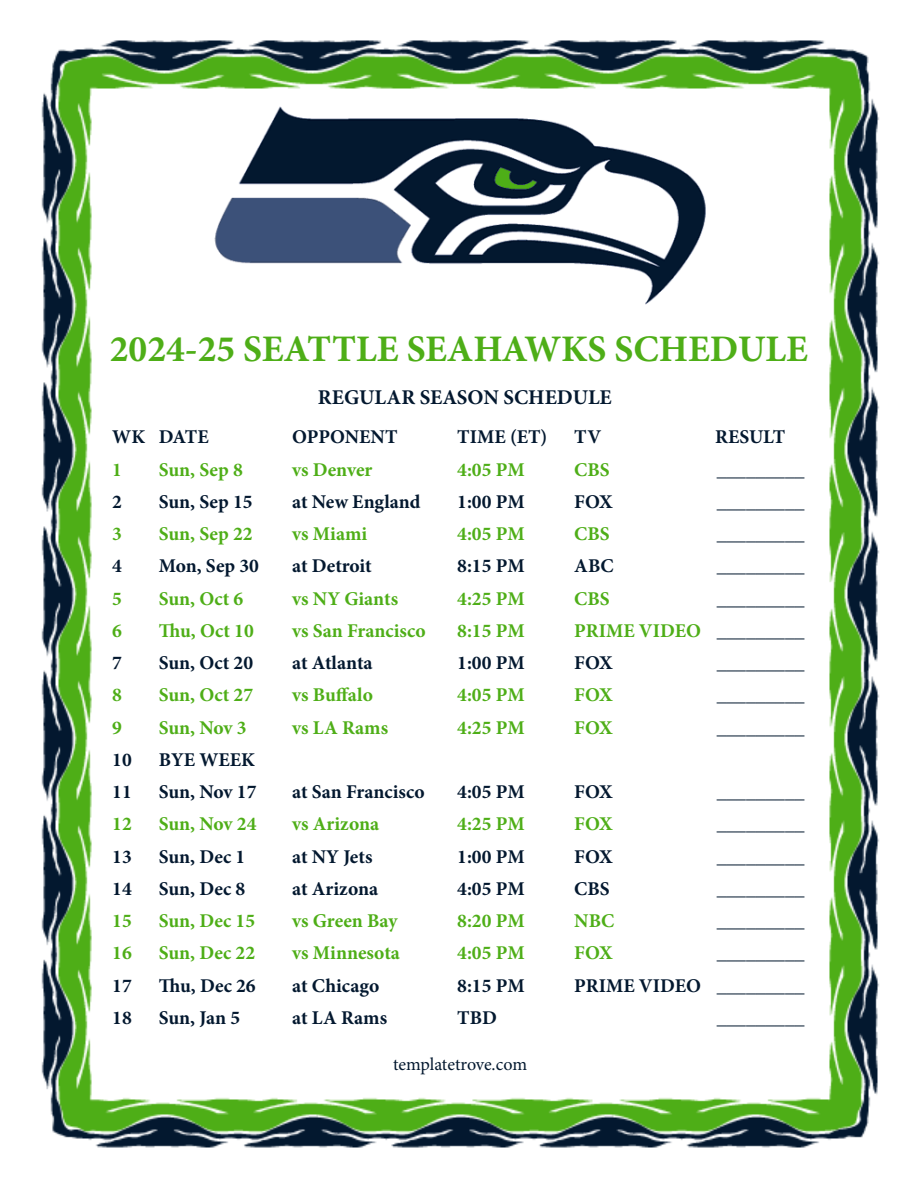
<style>
.page{position:relative;width:918px;height:1188px;background:#fff}
.page>*{position:absolute;margin:0;border:0;box-sizing:border-box;transform-origin:0 0}
.t1{font:700 37.5px "Minion Pro";color:#4eae17}
.t2{font:700 21px "Minion Pro";color:#03182f}
.t3{font:700 19.5px "Minion Pro";color:#03182f}
.t4{font:700 19.5px "Minion Pro";color:#4eae17}
.t5{font:18px "Minion Pro";letter-spacing:-.005em;color:#03182f}
.s1{color:#03182f}
</style>
<div class="page">
<img style="left:41px;top:40px;width:839px;height:1108px">
<img style="left:207px;top:93px;width:506px;height:225px">
<p class="t1" style="left:110px;top:322px;width:700px">2024-25 SEATTLE SEAHAWKS SCHEDULE</p>
<p class="t2" style="left:318px;top:382px;width:295px">REGULAR SEASON SCHEDULE</p>
<p class="t3" style="left:112px;top:423px;width:98px">WK DATE</p>
<p class="t3" style="left:292px;top:423px;width:107px">OPPONENT</p>
<p class="t3" style="left:457px;top:423px;width:92px">TIME (ET)</p>
<p class="t3" style="left:574px;top:423px;width:28px">TV</p>
<p class="t3" style="left:715px;top:423px;width:71px">RESULT</p>
<p class="t4" style="left:112px;top:456px;width:11px">1</p>
<p class="t4" style="left:159px;top:456px;width:86px">Sun, Sep 8</p>
<p class="t4" style="left:292px;top:456px;width:82px">vs Denver</p>
<p class="t4" style="left:457px;top:456px;width:69px">4:05 PM</p>
<p class="t4" style="left:574px;top:456px;width:37px">CBS</p>
<p class="t3" style="left:717px;top:456px;width:89px">_________</p>
<p class="t3" style="left:112px;top:488px;width:11px">2</p>
<p class="t3" style="left:159px;top:488px;width:95px">Sun, Sep 15</p>
<p class="t3" style="left:292px;top:488px;width:130px">at New England</p>
<p class="t3" style="left:457px;top:488px;width:69px">1:00 PM</p>
<p class="t3" style="left:574px;top:488px;width:40px">FOX</p>
<p class="t3" style="left:717px;top:488px;width:89px">_________</p>
<p class="t4" style="left:112px;top:520px;width:11px">3</p>
<p class="t4" style="left:159px;top:520px;width:95px">Sun, Sep 22</p>
<p class="t4" style="left:292px;top:520px;width:77px">vs Miami</p>
<p class="t4" style="left:457px;top:520px;width:69px">4:05 PM</p>
<p class="t4" style="left:574px;top:520px;width:37px">CBS</p>
<p class="t3" style="left:717px;top:520px;width:89px">_________</p>
<p class="t3" style="left:112px;top:552px;width:11px">4</p>
<p class="t3" style="left:159px;top:552px;width:102px">Mon, Sep 30</p>
<p class="t3" style="left:292px;top:552px;width:81px">at Detroit</p>
<p class="t3" style="left:457px;top:552px;width:69px">8:15 PM</p>
<p class="t3" style="left:574px;top:552px;width:41px">ABC</p>
<p class="t3" style="left:717px;top:552px;width:89px">_________</p>
<p class="t4" style="left:112px;top:585px;width:11px">5</p>
<p class="t4" style="left:159px;top:585px;width:86px">Sun, Oct 6</p>
<p class="t4" style="left:292px;top:585px;width:107px">vs NY Giants</p>
<p class="t4" style="left:457px;top:585px;width:69px">4:25 PM</p>
<p class="t4" style="left:574px;top:585px;width:37px">CBS</p>
<p class="t3" style="left:717px;top:585px;width:89px">_________</p>
<p class="t4" style="left:112px;top:617px;width:11px">6</p>
<p class="t4" style="left:159px;top:617px;width:97px">Thu, Oct 10</p>
<p class="t4" style="left:292px;top:617px;width:135px">vs San Francisco</p>
<p class="t4" style="left:457px;top:617px;width:69px">8:15 PM</p>
<p class="t4" style="left:574px;top:617px;width:232px">PRIME VIDEO <span class="s1">_________</span></p>
<p class="t3" style="left:112px;top:649px;width:11px">7</p>
<p class="t3" style="left:159px;top:649px;width:96px">Sun, Oct 20</p>
<p class="t3" style="left:292px;top:649px;width:82px">at Atlanta</p>
<p class="t3" style="left:457px;top:649px;width:69px">1:00 PM</p>
<p class="t3" style="left:574px;top:649px;width:40px">FOX</p>
<p class="t3" style="left:717px;top:649px;width:89px">_________</p>
<p class="t4" style="left:112px;top:681px;width:11px">8</p>
<p class="t4" style="left:159px;top:681px;width:96px">Sun, Oct 27</p>
<p class="t4" style="left:292px;top:681px;width:82px">vs Buffalo</p>
<p class="t4" style="left:457px;top:681px;width:69px">4:05 PM</p>
<p class="t4" style="left:574px;top:681px;width:40px">FOX</p>
<p class="t3" style="left:717px;top:681px;width:89px">_________</p>
<p class="t4" style="left:112px;top:714px;width:11px">9</p>
<p class="t4" style="left:159px;top:714px;width:89px">Sun, Nov 3</p>
<p class="t4" style="left:292px;top:714px;width:97px">vs LA Rams</p>
<p class="t4" style="left:457px;top:714px;width:69px">4:25 PM</p>
<p class="t4" style="left:574px;top:714px;width:40px">FOX</p>
<p class="t3" style="left:717px;top:714px;width:89px">_________</p>
<p class="t3" style="left:112px;top:746px;width:21px">10</p>
<p class="t3" style="left:159px;top:746px;width:98px">BYE WEEK</p>
<p class="t3" style="left:112px;top:778px;width:21px">11</p>
<p class="t3" style="left:159px;top:778px;width:99px">Sun, Nov 17</p>
<p class="t3" style="left:292px;top:778px;width:134px">at San Francisco</p>
<p class="t3" style="left:457px;top:778px;width:69px">4:05 PM</p>
<p class="t3" style="left:574px;top:778px;width:40px">FOX</p>
<p class="t3" style="left:717px;top:778px;width:89px">_________</p>
<p class="t4" style="left:112px;top:810px;width:21px">12</p>
<p class="t4" style="left:159px;top:810px;width:99px">Sun, Nov 24</p>
<p class="t4" style="left:292px;top:810px;width:89px">vs Arizona</p>
<p class="t4" style="left:457px;top:810px;width:69px">4:25 PM</p>
<p class="t4" style="left:574px;top:810px;width:40px">FOX</p>
<p class="t3" style="left:717px;top:810px;width:89px">_________</p>
<p class="t3" style="left:112px;top:843px;width:21px">13</p>
<p class="t3" style="left:159px;top:843px;width:88px">Sun, Dec 1</p>
<p class="t3" style="left:292px;top:843px;width:82px">at NY Jets</p>
<p class="t3" style="left:457px;top:843px;width:69px">1:00 PM</p>
<p class="t3" style="left:574px;top:843px;width:40px">FOX</p>
<p class="t3" style="left:717px;top:843px;width:89px">_________</p>
<p class="t3" style="left:112px;top:875px;width:21px">14</p>
<p class="t3" style="left:159px;top:875px;width:88px">Sun, Dec 8</p>
<p class="t3" style="left:292px;top:875px;width:87px">at Arizona</p>
<p class="t3" style="left:457px;top:875px;width:69px">4:05 PM</p>
<p class="t3" style="left:574px;top:875px;width:37px">CBS</p>
<p class="t3" style="left:717px;top:875px;width:89px">_________</p>
<p class="t4" style="left:112px;top:907px;width:21px">15</p>
<p class="t4" style="left:159px;top:907px;width:98px">Sun, Dec 15</p>
<p class="t4" style="left:292px;top:907px;width:107px">vs Green Bay</p>
<p class="t4" style="left:457px;top:907px;width:69px">8:20 PM</p>
<p class="t4" style="left:574px;top:907px;width:42px">NBC</p>
<p class="t3" style="left:717px;top:907px;width:89px">_________</p>
<p class="t4" style="left:112px;top:939px;width:21px">16</p>
<p class="t4" style="left:159px;top:939px;width:98px">Sun, Dec 22</p>
<p class="t4" style="left:292px;top:939px;width:109px">vs Minnesota</p>
<p class="t4" style="left:457px;top:939px;width:69px">4:05 PM</p>
<p class="t4" style="left:574px;top:939px;width:40px">FOX</p>
<p class="t3" style="left:717px;top:939px;width:89px">_________</p>
<p class="t3" style="left:112px;top:972px;width:21px">17</p>
<p class="t3" style="left:159px;top:972px;width:98px">Thu, Dec 26</p>
<p class="t3" style="left:292px;top:972px;width:89px">at Chicago</p>
<p class="t3" style="left:457px;top:972px;width:69px">8:15 PM</p>
<p class="t3" style="left:574px;top:972px;width:232px">PRIME VIDEO _________</p>
<p class="t3" style="left:112px;top:1004px;width:21px">18</p>
<p class="t3" style="left:159px;top:1004px;width:83px">Sun, Jan 5</p>
<p class="t3" style="left:292px;top:1004px;width:96px">at LA Rams</p>
<p class="t3" style="left:457px;top:1004px;width:41px">TBD</p>
<p class="t3" style="left:717px;top:1004px;width:89px">_________</p>
<p class="t5" style="left:393px;top:1052px;width:136px">templatetrove.com</p>
</div>
